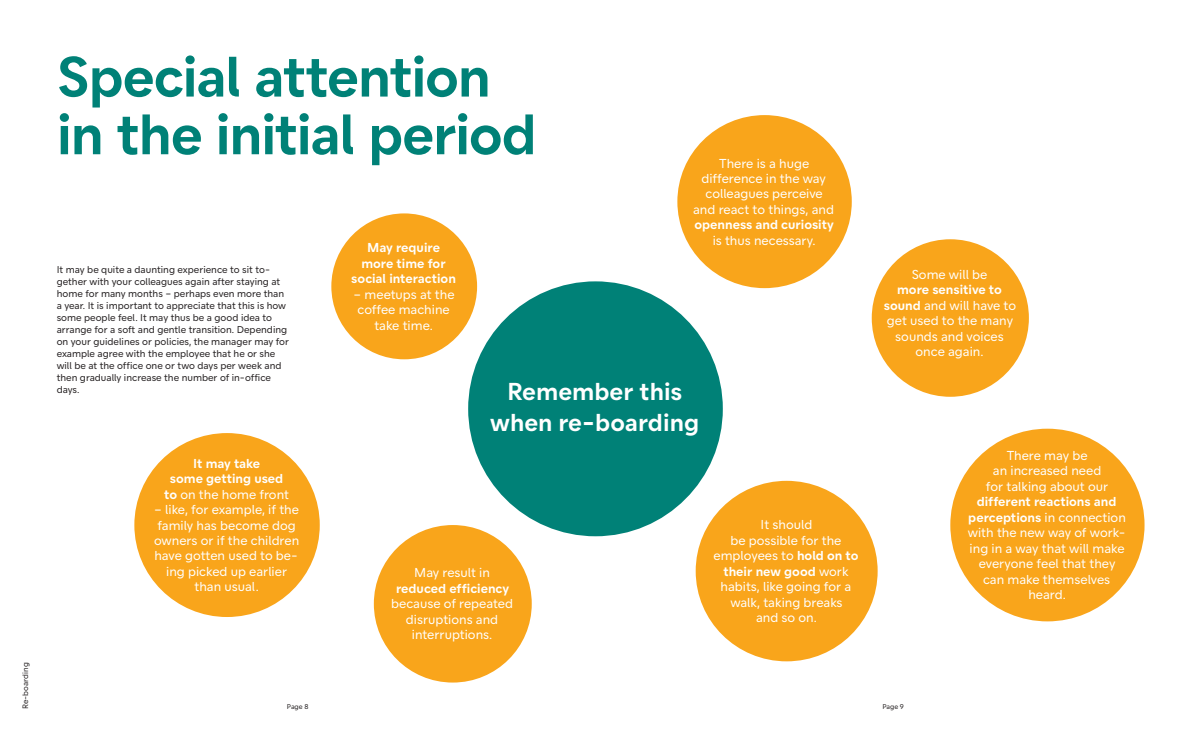
<style>
.page{position:relative;width:1191px;height:738px;background:#fff}
.page>*{position:absolute;margin:0;border:0;box-sizing:border-box;transform-origin:0 0}
.t1{font:700 57.6px/57.6px "Velliv";letter-spacing:-.025em;color:#008177}
.t2{font:700 24.8px/31.3px "Velliv";color:#fff;text-align:center}
.t3{font:13.1px/15.4px "Velliv";color:#fff;text-align:center}
.t4{font:700 13.1px/15.4px "Velliv";color:#fff;text-align:center}
.t5{font:10px/12px "Velliv";color:#231f20}
.t6{font:8px "Velliv";color:#231f20}
.t7{font:7px "Velliv";color:#231f20}
.s1{font-weight:400}
.s2{font-weight:700}
</style>
<div class="page">
<div style="left:374px;top:524px;width:158px;height:158px;background:#f9a51b;border-radius:50%"></div>
<div style="left:331px;top:213px;width:146px;height:146px;background:#f9a51b;border-radius:50%"></div>
<div style="left:871px;top:239px;width:158px;height:157px;background:#f9a51b;border-radius:50%"></div>
<div style="left:677px;top:115px;width:174px;height:173px;background:#f9a51b;border-radius:50%"></div>
<div style="left:695px;top:480px;width:182px;height:180px;background:#f9a51b;border-radius:50%"></div>
<div style="left:134px;top:432px;width:186px;height:184px;background:#f9a51b;border-radius:50%"></div>
<div style="left:950px;top:428px;width:194px;height:193px;background:#f9a51b;border-radius:50%"></div>
<div style="left:468px;top:281px;width:255px;height:255px;background:#008177;border-radius:50%"></div>
<p class="t6" style="left:19px;top:708px;width:48px;rotate:-90deg">Re-boarding</p>
<h1 class="t1" style="left:57px;top:47px;width:481px">Special attention in the initial period</h1>
<p class="t3" style="left:693px;top:155px;width:142px">There is a huge difference in the way colleagues perceive and react to things, and</p>
<p class="t4" style="left:694px;top:217px;width:141px">openness and curiosity</p>
<p class="t3" style="left:712px;top:232px;width:104px">is thus necessary.</p>
<p class="t4" style="left:351px;top:240px;width:106px">May require more time for social interaction</p>
<p class="t3" style="left:353px;top:286px;width:103px">– meetups at the coffee machine take time.</p>
<p class="t5" style="left:57px;top:263px;width:234px">It may be quite a daunting experience to sit to&shy;gether with your colleagues again after staying at home for many months – perhaps even more than a year. It is important to appreciate that this is how some people feel. It may thus be a good idea to arrange for a soft and gentle transition. Depending on your guidelines or policies, the manager may for example agree with the employee that he or she will be at the office one or two days per week and then gradually increase the number of in-office days.</p>
<h2 class="t2" style="left:490px;top:375px;width:210px">Remember this when re-boarding</h2>
<p class="t4" style="left:164px;top:455px;width:126px">It may take<br>some getting used to <span class="s1">on the home front</span></p>
<p class="t3" style="left:154px;top:501px;width:147px">– like, for example, if the family has become dog owners or if the children have gotten used to be&shy;ing picked up earlier than usual.</p>
<p class="t3" style="left:414px;top:564px;width:77px">May result in</p>
<p class="t4" style="left:396px;top:580px;width:115px">reduced efficiency</p>
<p class="t3" style="left:391px;top:595px;width:123px">because of repeated disruptions and interruptions.</p>
<p class="t3" style="left:713px;top:516px;width:146px">It should<br>be possible for the employees to <span class="s2">hold on to their new good</span> work habits, like going for a walk, taking breaks<br>and so on.</p>
<p class="t3" style="left:911px;top:266px;width:77px">Some will be</p>
<p class="t3" style="left:884px;top:282px;width:134px"><span class="s2">more sensitive to sound</span> and will have to get used to the many sounds and voices once again.</p>
<p class="t3" style="left:986px;top:447px;width:124px">There may be<br>an increased need for talking about our</p>
<p class="t3" style="left:967px;top:494px;width:160px"><span class="s2">different reactions and perceptions</span> in connection with the new way of work&shy;ing in a way that will make everyone feel that they can make themselves heard.</p>
<p class="t7" style="left:287px;top:700px;width:23px">Page 8</p>
<p class="t7" style="left:882px;top:700px;width:23px">Page 9</p>
</div>
